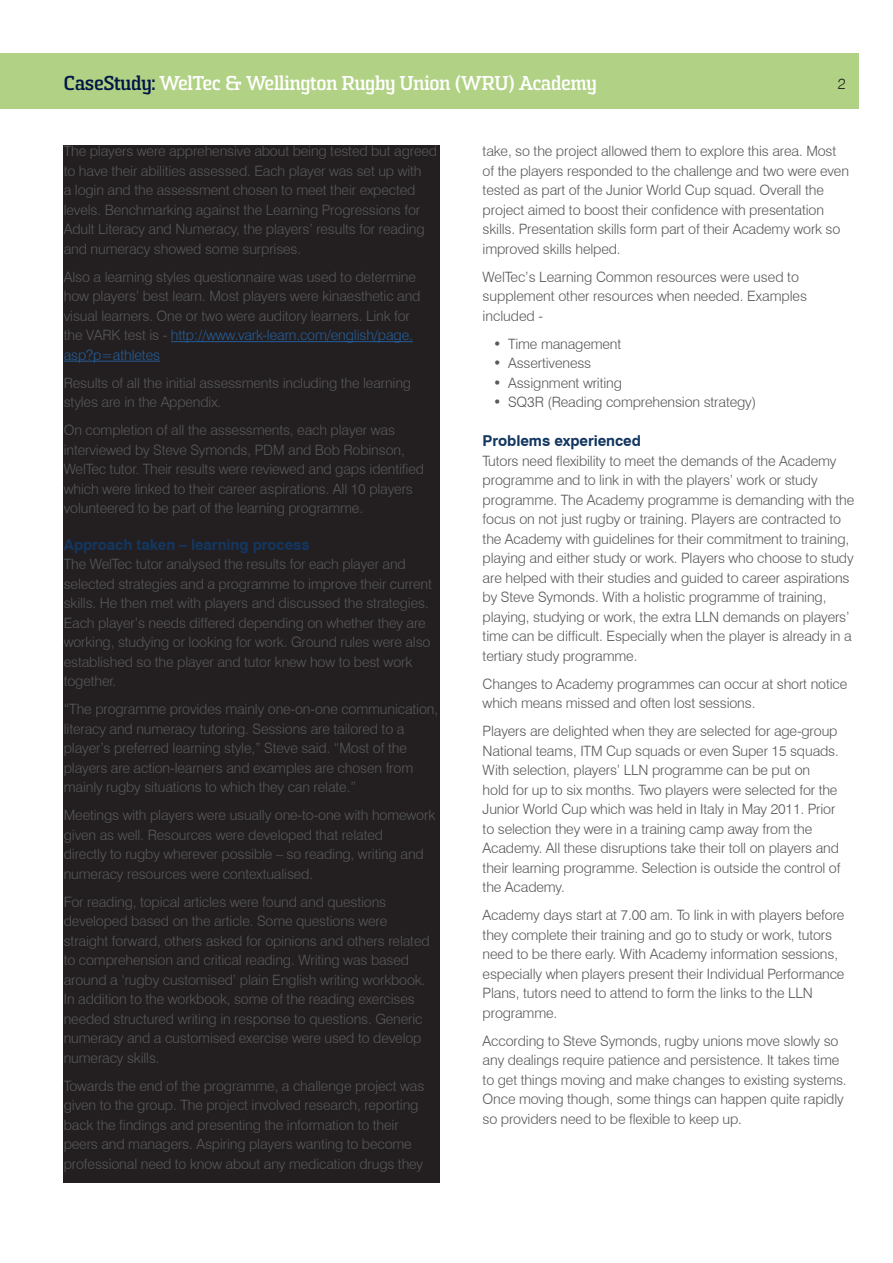
<style>
.page{position:relative;width:893px;height:1263px;background:#fff}
.page>*{position:absolute;margin:0;border:0;box-sizing:border-box;transform-origin:0 0}
.t1{font:700 19.5px "Sommet Slab";letter-spacing:-.005em;color:#fff}
.Body{font:700 15px "Swiss 721 BT";letter-spacing:-.005em;color:#133761}
.t2{font:300 15px "Swiss 721 BT";color:#231f20}
.Body-2{font:300 14.25px/19.5px "Swiss 721 BT";letter-spacing:-.01em;color:#57585a}
.s1{color:#001646}
.s2{color:#255d97}
</style>
<div class="page">
<div style="left:0;top:53px;width:859px;height:55px;background:#b1d184"></div>
<div style="left:64px;top:145px;width:376px;height:1038px;background:#231f20"></div>
<hr style="left:171px;top:341px;width:242px;height:1px;background:#255d97">
<hr style="left:64px;top:361px;width:96px;height:1px;background:#255d97">
<p class="t1" style="left:64px;top:71px;width:534px"><span class="s1">CaseStudy:</span> WelTec &amp; Wellington Rugby Union (WRU) Academy</p>
<p class="t2" style="left:838px;top:75px;width:9px">2</p>
<p class="Body-2" style="left:64px;top:141px;width:375px">The players were apprehensive about being tested but agreed to have their abilities assessed. Each player was set up with<br>a login and the assessment chosen to meet their expected levels. Benchmarking against the Learning Progressions for Adult Literacy and Numeracy, the players’ results for reading and numeracy showed some surprises.</p>
<p class="Body-2" style="left:64px;top:267px;width:358px">Also a learning styles questionnaire was used to determine how players’ best learn. Most players were kinaesthetic and visual learners. One or two were auditory learners. Link for the VARK test is - <span class="s2">http://www.vark-learn.com/english/page. asp?p=athletes</span></p>
<p class="Body-2" style="left:64px;top:373px;width:349px">Results of all the initial assessments including the learning styles are in the Appendix.</p>
<p class="Body-2" style="left:64px;top:420px;width:362px">On completion of all the assessments, each player was interviewed by Steve Symonds, PDM and Bob Robinson, WelTec tutor. Their results were reviewed and gaps identified which were linked to their career aspirations. All 10 players volunteered to be part of the learning programme.</p>
<p class="Body" style="left:64px;top:535px;width:247px">Approach taken – learning process</p>
<p class="Body-2" style="left:64px;top:554px;width:370px">The WelTec tutor analysed the results for each player and selected strategies and a programme to improve their current skills. He then met with players and discussed the strategies.<br>Each player’s needs differed depending on whether they are working, studying or looking for work. Ground rules were also established so the player and tutor knew how to best work together.</p>
<p class="Body-2" style="left:64px;top:699px;width:376px">“The programme provides mainly one-on-one communication, literacy and numeracy tutoring. Sessions are tailored to a player’s preferred learning style,” Steve said. “Most of the players are action-learners and examples are chosen from mainly rugby situations to which they can relate.”</p>
<p class="Body-2" style="left:64px;top:805px;width:373px">Meetings with players were usually one-to-one with homework given as well. Resources were developed that related<br>directly to rugby wherever possible – so reading, writing and numeracy resources were contextualised.</p>
<p class="Body-2" style="left:64px;top:892px;width:367px">For reading, topical articles were found and questions developed based on the article. Some questions were straight forward, others asked for opinions and others related to comprehension and critical reading. Writing was based around a ‘rugby customised’ plain English writing workbook.<br>In addition to the workbook, some of the reading exercises needed structured writing in response to questions. Generic numeracy and a customised exercise were used to develop numeracy skills.</p>
<p class="Body-2" style="left:64px;top:1076px;width:362px">Towards the end of the programme, a challenge project was given to the group. The project involved research, reporting back the findings and presenting the information to their peers and managers. Aspiring players wanting to become professional need to know about any medication drugs they</p>
<p class="Body-2" style="left:483px;top:141px;width:368px">take, so the project allowed them to explore this area. Most of the players responded to the challenge and two were even tested as part of the Junior World Cup squad. Overall the project aimed to boost their confidence with presentation skills. Presentation skills form part of their Academy work so improved skills helped.</p>
<p class="Body-2" style="left:483px;top:267px;width:326px">WelTec’s Learning Common resources were used to supplement other resources when needed. Examples included -</p>
<p class="Body-2" style="left:493px;top:334px;width:130px">• Time management</p>
<p class="Body-2" style="left:493px;top:353px;width:100px">• Assertiveness</p>
<p class="Body-2" style="left:493px;top:373px;width:130px">• Assignment writing</p>
<p class="Body-2" style="left:493px;top:392px;width:265px">• SQ3R (Reading comprehension strategy)</p>
<p class="Body" style="left:483px;top:432px;width:160px">Problems experienced</p>
<p class="Body-2" style="left:483px;top:451px;width:373px">Tutors need flexibility to meet the demands of the Academy programme and to link in with the players’ work or study programme. The Academy programme is demanding with the focus on not just rugby or training. Players are contracted to the Academy with guidelines for their commitment to training, playing and either study or work. Players who choose to study are helped with their studies and guided to career aspirations by Steve Symonds. With a holistic programme of training, playing, studying or work, the extra LLN demands on players’ time can be difficult. Especially when the player is already in a tertiary study programme.</p>
<p class="Body-2" style="left:483px;top:674px;width:366px">Changes to Academy programmes can occur at short notice which means missed and often lost sessions.</p>
<p class="Body-2" style="left:483px;top:721px;width:359px">Players are delighted when they are selected for age-group National teams, ITM Cup squads or even Super 15 squads.<br>With selection, players’ LLN programme can be put on<br>hold for up to six months. Two players were selected for the Junior World Cup which was held in Italy in May 2011. Prior to selection they were in a training camp away from the Academy. All these disruptions take their toll on players and their learning programme. Selection is outside the control of the Academy.</p>
<p class="Body-2" style="left:483px;top:905px;width:363px">Academy days start at 7.00 am. To link in with players before they complete their training and go to study or work, tutors need to be there early. With Academy information sessions, especially when players present their Individual Performance Plans, tutors need to attend to form the links to the LLN programme.</p>
<p class="Body-2" style="left:483px;top:1031px;width:366px">According to Steve Symonds, rugby unions move slowly so any dealings require patience and persistence. It takes time to get things moving and make changes to existing systems.<br>Once moving though, some things can happen quite rapidly so providers need to be flexible to keep up.</p>
</div>
